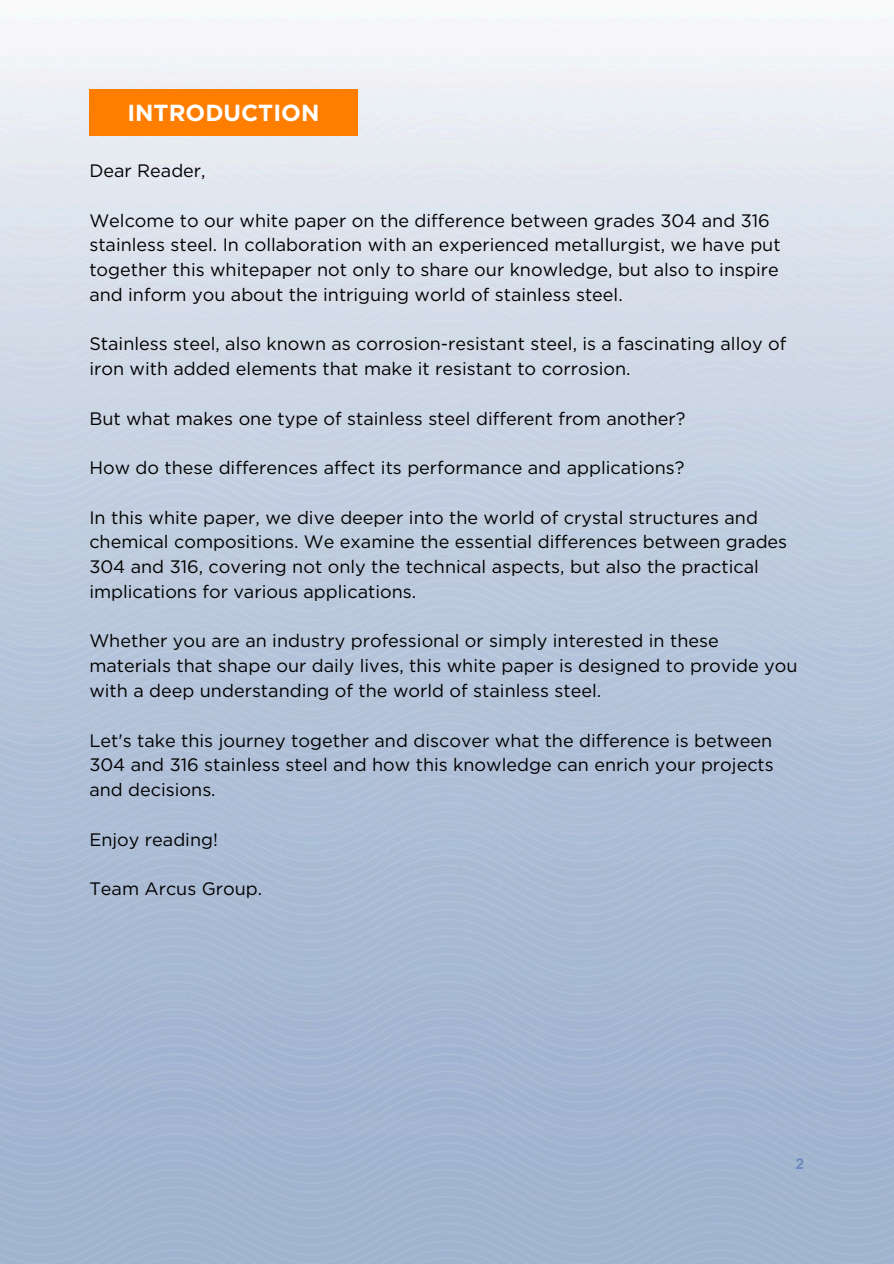
<style>
.page{position:relative;width:894px;height:1264px;background:#fff}
.page>*{position:absolute;margin:0;border:0;box-sizing:border-box;transform-origin:0 0}
.t1{font:700 23.25px "Gotham";color:#fff}
.t2{font:18px/24.8px "Gotham";color:#000}
.t3{font:700 15px "Arial MT Pro";color:#698bbd}
</style>
<div class="page">
<img style="left:0;top:50px;width:893px;height:1213px">
<div style="left:89px;top:89px;width:268px;height:47px;background:#ff7e00"></div>
<p class="t1" style="left:127px;top:98px;width:193px">INTRODUCTION</p>
<h1 class="t2" style="left:89px;top:158px;width:118px">Dear Reader,</h1>
<p class="t2" style="left:89px;top:208px;width:692px">Welcome to our white paper on the difference between grades 304 and 316 stainless steel. In collaboration with an experienced metallurgist, we have put together this whitepaper not only to share our knowledge, but also to inspire and inform you about the intriguing world of stainless steel.</p>
<p class="t2" style="left:89px;top:331px;width:698px">Stainless steel, also known as corrosion-resistant steel, is a fascinating alloy of iron with added elements that make it resistant to corrosion.</p>
<p class="t2" style="left:89px;top:406px;width:597px">But what makes one type of stainless steel different from another?</p>
<p class="t2" style="left:89px;top:455px;width:596px">How do these differences affect its performance and applications?</p>
<p class="t2" style="left:89px;top:505px;width:699px">In this white paper, we dive deeper into the world of crystal structures and chemical compositions. We examine the essential differences between grades 304 and 316, covering not only the technical aspects, but also the practical implications for various applications.</p>
<p class="t2" style="left:89px;top:628px;width:709px">Whether you are an industry professional or simply interested in these materials that shape our daily lives, this white paper is designed to provide you with a deep understanding of the world of stainless steel.</p>
<p class="t2" style="left:89px;top:727px;width:685px;text-align:justify">Let's take this journey together and discover what the difference is between 304 and 316 stainless steel and how this knowledge can enrich your projects and decisions.</p>
<p class="t2" style="left:89px;top:826px;width:130px">Enjoy reading!</p>
<p class="t2" style="left:89px;top:876px;width:174px">Team Arcus Group.</p>
<p class="t3" style="left:795px;top:1157px;width:10px">2</p>
</div>
